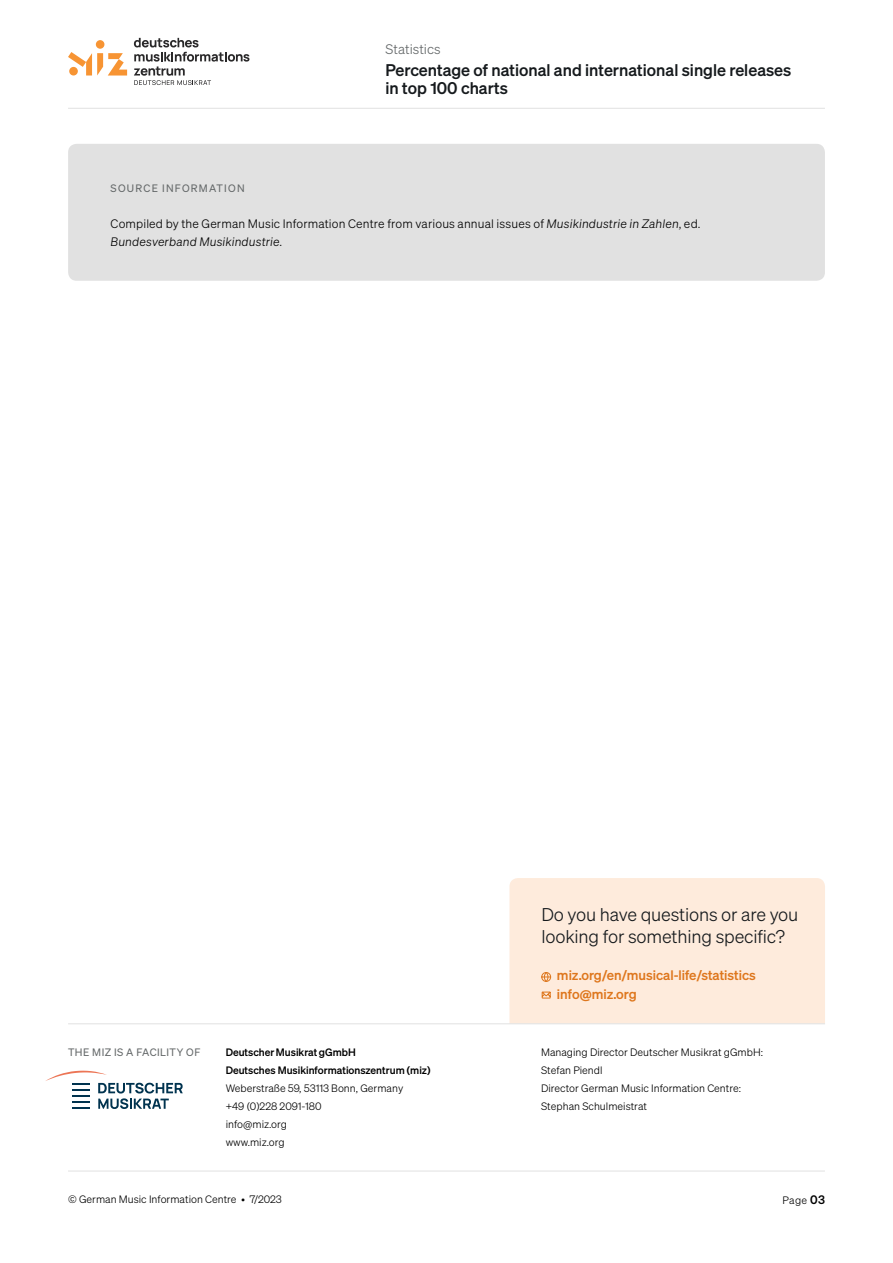
<style>
.page{position:relative;width:893px;height:1263px;background:#fff}
.page>*{position:absolute;margin:0;border:0;box-sizing:border-box;transform-origin:0 0}
.t1{font:18px/22.5px "Sohne Leicht";letter-spacing:-.01em;color:#161a1d}
.t2{font:16.5px/18px "Sohne Kraftig";color:#161a1d}
.t3{font:13.5px/19.5px "Sohne Kraftig";color:#de761c}
.t4{font:13.5px "Sohne Leicht";color:#636768}
.t5{font:12px "Sohne Leicht";letter-spacing:.01em;color:#000}
.t6{font:12px "Sohne Leicht Kursiv";letter-spacing:.01em;color:#000}
.t7{font:10.5px/18px "Sohne Leicht";color:#000}
.t8{font:10.5px/18px "Sohne Kraftig";color:#000}
.t9{font:10.5px "Sohne Buch";letter-spacing:.045em;color:#636768}
.s1{font-family:"Sohne Leicht Kursiv"}
.s2{font-family:"Sohne Leicht"}
.s3{font-family:"Sohne Kraftig";font-size:12px}
</style>
<div class="page">
<hr style="left:68px;top:108px;width:757px;height:1px;background:#e1e1e1">
<hr style="left:68px;top:1171px;width:757px;height:1px;background:#e1e1e1">
<div style="left:509px;top:878px;width:316px;height:145px;background:#feebdc"></div>
<svg style="left:541px;top:991px;width:10px;height:8px"></svg>
<svg style="left:541px;top:972px;width:10px;height:10px"></svg>
<svg style="left:45px;top:1071px;width:138px;height:38px"></svg>
<hr style="left:68px;top:1023px;width:757px;height:1px;background:#e1e1e1">
<svg style="left:134px;top:38px;width:115px;height:47px"></svg>
<div style="left:96px;top:40px;width:8px;height:9px;background:#f79433;border-radius:50%"></div>
<svg style="left:68px;top:52px;width:59px;height:24px"></svg>
<div style="left:68px;top:144px;width:757px;height:137px;background:#e1e1e1;border-radius:9px"></div>
<p class="t4" style="left:386px;top:41px;width:57px">Statistics</p>
<h2 class="t2" style="left:386px;top:61px;width:407px">Percentage of national and international single releases in top 100 charts</h2>
<p class="t9" style="left:111px;top:182px;width:60px">SOURCE INFO</p>
<p class="t9" style="left:191px;top:182px;width:34px">RMATION</p>
<p class="t5" style="left:111px;top:217px;width:591px">Compiled by the German Music Information Centre from various annual issues of <span class="s1">Musikindustrie in Zahlen</span>, ed.</p>
<p class="t6" style="left:111px;top:235px;width:173px">Bundesverband Musikindustrie<span class="s2">.</span></p>
<p class="t9" style="left:68px;top:1046px;width:126px">THE MIZ IS A FACI LITY OF</p>
<p class="t8" style="left:226px;top:1043px;width:206px">Deutscher Musikrat gGmbH<br>Deutsches Musikinformationszentrum (miz)</p>
<p class="t7" style="left:226px;top:1079px;width:179px">Weberstraße 59, 53113 Bonn, Germany +49 (0)228 2091-180<br>info@miz.org<br>www.miz.org</p>
<h1 class="t1" style="left:541px;top:903px;width:258px">Do you have questions or are you looking for something specific?</h1>
<p class="t3" style="left:557px;top:965px;width:201px">miz.org/en/musical-life/statistics info@miz.org</p>
<p class="t7" style="left:541px;top:1043px;width:223px">Managing Director Deutscher Musikrat gGmbH:<br>Stefan Piendl<br>Director German Music Information Centre:<br>Stephan Schulmeistrat</p>
<p class="t7" style="left:68px;top:1190px;width:215px">© German Music Information Centre • 7/2023</p>
<p class="t7" style="left:783px;top:1191px;width:44px">Page <span class="s3">03</span></p>
</div>
